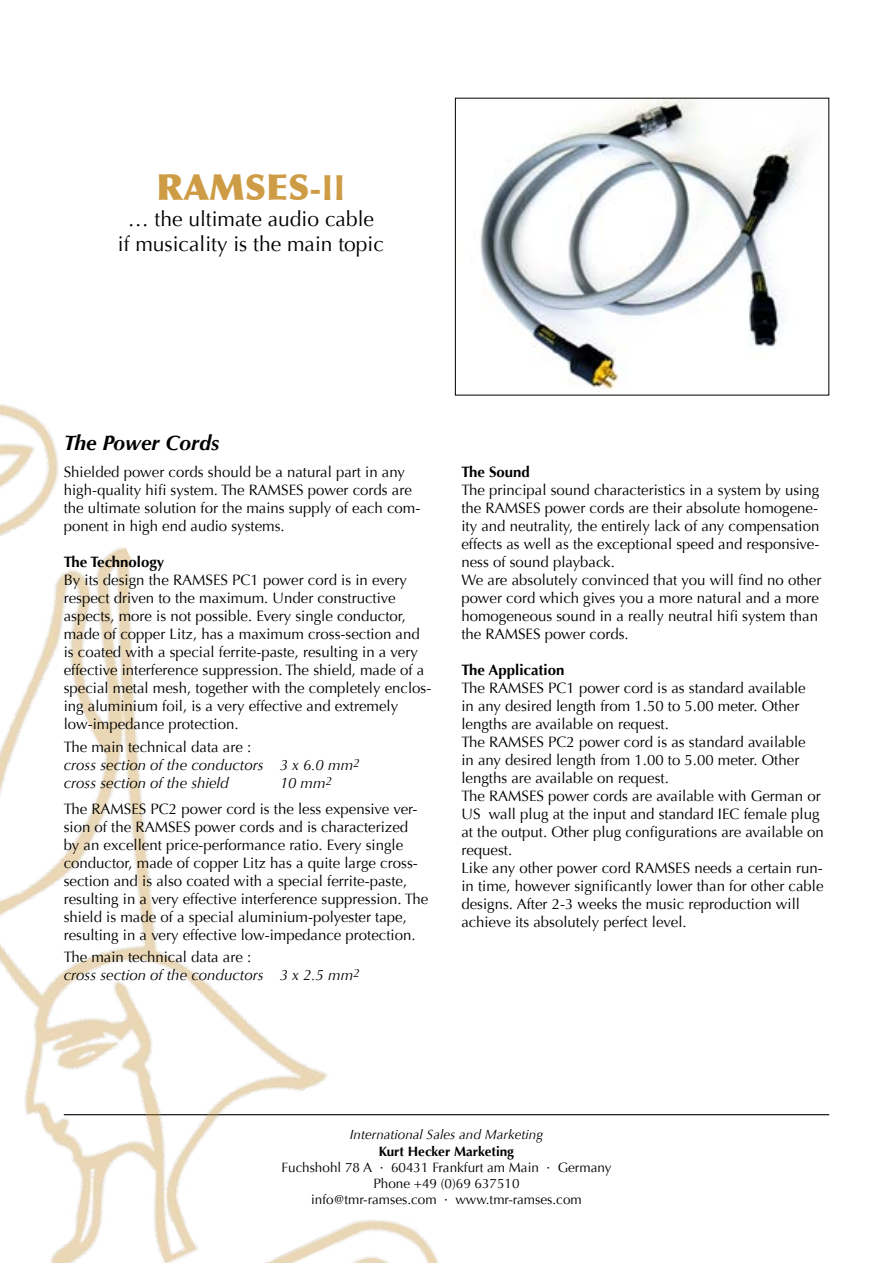
<style>
.page{position:relative;width:893px;height:1263px;background:#fff}
.page>*{position:absolute;margin:0;border:0;box-sizing:border-box;transform-origin:0 0}
.t1{font:900 36px "Optima";color:#cd9c45}
.t2{font:21px/25.2px "Optima";color:#000;text-align:center}
.t3{font:italic 700 21px "Optima";color:#000}
.t4{font:15px/18px "Optima";color:#000}
.t5{font:italic 15px/18px "Optima";color:#000}
.t6{font:700 15px "Optima";color:#000}
.t7{font:13.5px/16.2px "Optima";color:#000;text-align:center}
.t8{font:italic 13.5px "Optima";color:#000}
.t9{font:700 13.5px "Optima";color:#000}
.s1{font-weight:700}
.s2{font-style:normal}
.s3{font-style:italic}
</style>
<div class="page">
<hr style="left:64px;top:1114px;width:765px;height:1px;background:#000">
<img style="left:0;top:372px;width:464px;height:891px">
<img style="left:460px;top:100px;width:343px;height:293px">
<h1 class="t1" style="left:156px;top:166px;width:190px">RAMSES<span class="s1">-II</span></h1>
<h2 class="t2" style="left:118px;top:206px;width:268px">… the ultimate audio cable<br>if musicality is the main topic</h2>
<h2 class="t3" style="left:64px;top:430px;width:157px">The Power Cords</h2>
<p class="t4" style="left:64px;top:463px;width:358px">Shielded power cords should be a natural part in any high-quality hifi system. The RAMSES power cords are the ultimate solution for the mains supply of each com&shy;ponent in high end audio systems.</p>
<p class="t6" style="left:64px;top:553px;width:102px">The Technology</p>
<p class="t4" style="left:64px;top:571px;width:369px">By its design the RAMSES PC1 power cord is in every respect driven to the maximum. Under constructive aspects, more is not possible. Every single conductor, made of copper Litz, has a maximum cross-section and is coated with a special ferrite-paste, resulting in a very effective interference suppression. The shield, made of a special metal mesh, together with the completely enclos&shy;ing aluminium foil, is a very effective and extremely low-impedance protection.</p>
<p class="t5" style="left:64px;top:738px;width:298px"><span class="s2">The main technical data are :<br></span>cross section of the conductors 3 x 6.0 mm<sup>2 </sup>cross section of the shield</p>
<p class="t4" style="left:64px;top:769px;width:355px;line-height:26.5px;text-indent:216px"><span class="s3">10 mm</span><sup>2<br></sup>The RAMSES PC2 power cord is the less expensive ver-</p>
<p class="t4" style="left:64px;top:818px;width:366px">sion of the RAMSES power cords and is characterized<br>by an excellent price-performance ratio. Every single conductor, made of copper Litz has a quite large cross&shy;section and is also coated with a special ferrite-paste, resulting in a very effective interference suppression. The shield is made of a special aluminium-polyester tape, resulting in a very effective low-impedance protection.</p>
<p class="t5" style="left:64px;top:948px;width:298px"><span class="s2">The main technical data are :<br></span>cross section of the conductors 3 x 2.5 mm<sup>2</sup></p>
<p class="t6" style="left:461px;top:463px;width:70px">The Sound</p>
<p class="t4" style="left:461px;top:481px;width:361px">The principal sound characteristics in a system by using the RAMSES power cords are their absolute homogene&shy;ity and neutrality, the entirely lack of any compensation effects as well as the exceptional speed and responsive&shy;ness of sound playback.<br>We are absolutely convinced that you will find no other power cord which gives you a more natural and a more homogeneous sound in a really neutral hifi system than the RAMSES power cords.</p>
<p class="t6" style="left:461px;top:661px;width:104px">The Application</p>
<p class="t4" style="left:461px;top:679px;width:364px">The RAMSES PC1 power cord is as standard available<br>in any desired length from 1.50 to 5.00 meter. Other lengths are available on request.<br>The RAMSES PC2 power cord is as standard available<br>in any desired length from 1.00 to 5.00 meter. Other lengths are available on request.<br>The RAMSES power cords are available with German or US wall plug at the input and standard IEC female plug at the output. Other plug configurations are available on request.<br>Like any other power cord RAMSES needs a certain run&shy;in time, however significantly lower than for other cable designs. After 2-3 weeks the music reproduction will achieve its absolutely perfect level.</p>
<p class="t8" style="left:350px;top:1127px;width:195px">International Sales and Marketing</p>
<p class="t9" style="left:379px;top:1143px;width:137px">Kurt Hecker Marketing</p>
<p class="t7" style="left:281px;top:1159px;width:331px">Fuchshohl 78 A · 60431 Frankfurt am Main · Germany<br>Phone +49 (0)69 637510<br>info@tmr-ramses.com · www.tmr-ramses.com</p>
</div>
